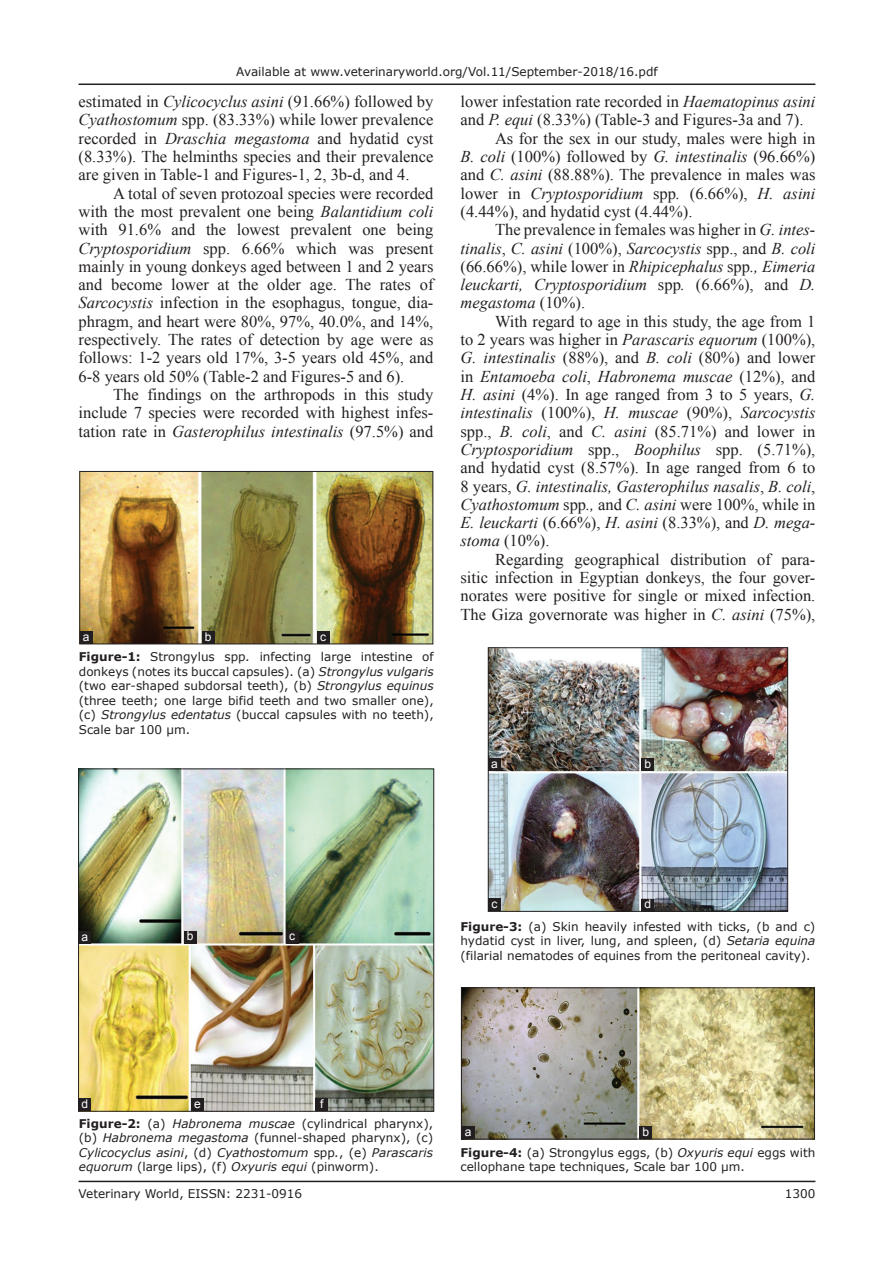
<style>
.page{position:relative;width:894px;height:1263px;background:#fff}
.page>*{position:absolute;margin:0;border:0;box-sizing:border-box;transform-origin:0 0}
.TX{font:16.5px/18.3px "Times New Roman";color:#231f20;text-align:justify}
.TX-2{font:italic 16.5px/18.3px "Times New Roman";color:#231f20;text-align:justify}
.FGC{font:12px/14.5px "Verdana";color:#231f20;text-align:justify}
.FGC-2{font:italic 12px/14.5px "Verdana";color:#231f20;text-align:justify}
.RF{font:12px "Verdana";color:#231f20}
.LABEL{font:12px "Arial";color:#fff}
.s1{font-style:italic}
.s2{font-style:normal}
.s3{font-weight:700}
.s4{font-weight:700;font-style:normal}
</style>
<div class="page">
<hr style="left:78px;top:1180px;width:737px;height:2px;background:#231f20">
<hr style="left:78px;top:83px;width:737px;height:2px;background:#231f20">
<img style="left:81px;top:473px;width:350px;height:169px">
<div style="left:79px;top:471px;width:354px;height:173px;border:1px solid #231f20"></div>
<img style="left:80px;top:770px;width:352px;height:339px">
<div style="left:78px;top:768px;width:356px;height:343px;border:1px solid #231f20"></div>
<img style="left:490px;top:649px;width:295px;height:260px">
<div style="left:488px;top:647px;width:299px;height:264px;border:1px solid #231f20"></div>
<img style="left:463px;top:989px;width:349px;height:148px">
<div style="left:461px;top:987px;width:353px;height:152px;border:1px solid #231f20"></div>
<div style="left:80px;top:631px;width:12px;height:13px;background:#231f20"></div>
<div style="left:202px;top:631px;width:12px;height:13px;background:#231f20"></div>
<div style="left:316px;top:631px;width:13px;height:13px;background:#231f20"></div>
<div style="left:78px;top:931px;width:13px;height:13px;background:#231f20"></div>
<div style="left:184px;top:930px;width:12px;height:13px;background:#231f20"></div>
<div style="left:285px;top:930px;width:13px;height:13px;background:#231f20"></div>
<div style="left:78px;top:1098px;width:13px;height:13px;background:#231f20"></div>
<div style="left:191px;top:1098px;width:13px;height:13px;background:#231f20"></div>
<div style="left:315px;top:1098px;width:13px;height:13px;background:#231f20"></div>
<div style="left:488px;top:758px;width:13px;height:13px;background:#231f20"></div>
<div style="left:641px;top:758px;width:13px;height:13px;background:#231f20"></div>
<div style="left:488px;top:898px;width:12px;height:13px;background:#231f20"></div>
<div style="left:641px;top:898px;width:13px;height:13px;background:#231f20"></div>
<div style="left:461px;top:1126px;width:13px;height:13px;background:#231f20"></div>
<div style="left:639px;top:1126px;width:13px;height:13px;background:#231f20"></div>
<p class="FGC" style="left:236px;top:64px;width:423px">Available at www.veterinaryworld.org/Vol.11/September-2018/16.pdf</p>
<p class="TX" style="left:78px;top:92px;width:356px">estimated in <span class="s1">Cylicocyclus asini</span> (91.66%) followed by <span class="s1">Cyathostomum</span> spp. (83.33%) while lower prevalence recorded in <span class="s1">Draschia megastoma</span> and hydatid cyst (8.33%). The helminths species and their prevalence are given in Table-1 and Figures-1, 2, 3b-d, and 4.</p>
<p class="TX" style="left:78px;top:184px;width:356px;text-indent:34px">A total of seven protozoal species were recorded with the most prevalent one being <span class="s1">Balantidium coli </span>with 91.6% and the lowest prevalent one being <span class="s1">Cryptosporidium</span> spp. 6.66% which was present mainly in young donkeys aged between 1 and 2 years and become lower at the older age. The rates of <span class="s1">Sarcocystis</span> infection in the esophagus, tongue, dia&shy;phragm, and heart were 80%, 97%, 40.0%, and 14%, respectively. The rates of detection by age were as follows: 1-2 years old 17%, 3-5 years old 45%, and 6-8 years old 50% (Table-2 and Figures-5 and 6).</p>
<p class="TX" style="left:78px;top:385px;width:356px;text-indent:34px">The findings on the arthropods in this study include 7 species were recorded with highest infes&shy;tation rate in <span class="s1">Gasterophilus intestinalis</span> (97.5%) and</p>
<p class="TX" style="left:460px;top:92px;width:356px">lower infestation rate recorded in <span class="s1">Haematopinus asini </span>and <span class="s1">P. equi</span> (8.33%) (Table-3 and Figures-3a and 7).</p>
<p class="TX" style="left:460px;top:129px;width:356px;text-indent:34px">As for the sex in our study, males were high in <span class="s1">B. coli</span> (100%) followed by <span class="s1">G. intestinalis</span> (96.66%) and <span class="s1">C. asini</span> (88.88%). The prevalence in males was lower in <span class="s1">Cryptosporidium</span> spp<span class="s1">.</span> (6.66%), <span class="s1">H. asini </span>(4.44%), and hydatid cyst (4.44%).</p>
<p class="TX-2" style="left:460px;top:220px;width:356px;text-indent:35px"><span class="s2">The prevalence in females was higher in</span> G. intes&shy;tinalis<span class="s2">,</span> C. asini <span class="s2">(100%),</span> Sarcocystis <span class="s2">spp., and</span> B. coli <span class="s2">(66.66%), while lower in</span> Rhipicephalus <span class="s2">spp</span>., Eimeria leuckarti, Cryptosporidium <span class="s2">spp</span>. <span class="s2">(6.66%), and</span> D. megastoma <span class="s2">(10%).</span></p>
<p class="TX" style="left:460px;top:312px;width:356px;text-indent:34px">With regard to age in this study, the age from 1 to 2 years was higher in <span class="s1">Parascaris equorum</span> (100%), <span class="s1">G. intestinalis</span> (88%), and <span class="s1">B. coli</span> (80%) and lower in <span class="s1">Entamoeba coli</span>, <span class="s1">Habronema muscae</span> (12%), and <span class="s1">H. asini</span> (4%). In age ranged from 3 to 5 years, <span class="s1">G. intestinalis</span> (100%), <span class="s1">H. muscae</span> (90%), <span class="s1">Sarcocystis </span>spp., <span class="s1">B. coli</span>, and <span class="s1">C. asini</span> (85.71%) and lower in <span class="s1">Cryptosporidium</span> spp., <span class="s1">Boophilus</span> spp. (5.71%), and hydatid cyst (8.57%). In age ranged from 6 to 8 years, <span class="s1">G. intestinalis, Gasterophilus nasalis</span>, <span class="s1">B. coli</span>, <span class="s1">Cyathostomum</span> spp<span class="s1">.,</span> and <span class="s1">C. asini</span> were 100%, while in <span class="s1">E. leuckarti</span> (6.66%), <span class="s1">H. asini</span> (8.33%), and <span class="s1">D. mega&shy;stoma</span> (10%).</p>
<p class="TX" style="left:460px;top:550px;width:356px;text-indent:34px">Regarding geographical distribution of para&shy;sitic infection in Egyptian donkeys, the four gover&shy;norates were positive for single or mixed infection.<br>The Giza governorate was higher in <span class="s1">C. asini</span> (75%),</p>
<p class="LABEL" style="left:83px;top:629px;width:8px">a</p>
<p class="LABEL" style="left:205px;top:629px;width:8px">b</p>
<p class="LABEL" style="left:320px;top:629px;width:7px">c</p>
<p class="FGC" style="left:79px;top:649px;width:356px"><span class="s3">Figure-1:</span> Strongylus spp<span class="s1">.</span> infecting large intestine of donkeys (notes its buccal capsules). (a) <span class="s1">Strongylus vulgaris </span>(two ear-shaped subdorsal teeth), (b) <span class="s1">Strongylus equinus </span>(three teeth; one large bifid teeth and two smaller one), (c) <span class="s1">Strongylus edentatus</span> (buccal capsules with no teeth), Scale bar 100 μm.</p>
<p class="LABEL" style="left:491px;top:756px;width:8px">a</p>
<p class="LABEL" style="left:644px;top:756px;width:8px">b</p>
<p class="LABEL" style="left:82px;top:928px;width:8px">a</p>
<p class="LABEL" style="left:187px;top:928px;width:8px">b</p>
<p class="LABEL" style="left:289px;top:928px;width:7px">c</p>
<p class="LABEL" style="left:491px;top:896px;width:7px">c</p>
<p class="LABEL" style="left:644px;top:896px;width:8px">d</p>
<p class="FGC" style="left:460px;top:919px;width:356px"><span class="s3">Figure-3:</span> (a) Skin heavily infested with ticks, (b and c) hydatid cyst in liver, lung, and spleen, (d) <span class="s1">Setaria equina </span>(filarial nematodes of equines from the peritoneal cavity).</p>
<p class="LABEL" style="left:82px;top:1096px;width:8px">d</p>
<p class="LABEL" style="left:194px;top:1096px;width:8px">e</p>
<p class="LABEL" style="left:320px;top:1096px;width:5px">f</p>
<p class="FGC-2" style="left:79px;top:1115px;width:356px"><span class="s4">Figure-2:</span> <span class="s2">(a)</span> Habronema muscae <span class="s2">(cylindrical pharynx), (b)</span> Habronema megastoma <span class="s2">(funnel-shaped pharynx), (c)<br></span>Cylicocyclus asini<span class="s2">, (d)</span> Cyathostomum <span class="s2">spp</span>.<span class="s2">, (e)</span> Parascaris equorum <span class="s2">(large lips), (f)</span> Oxyuris equi <span class="s2">(pinworm).</span></p>
<p class="LABEL" style="left:464px;top:1123px;width:8px">a</p>
<p class="LABEL" style="left:642px;top:1123px;width:8px">b</p>
<p class="FGC" style="left:460px;top:1145px;width:356px"><span class="s3">Figure-4:</span> (a) Strongylus eggs, (b) <span class="s1">Oxyuris equi</span> eggs with cellophane tape techniques, Scale bar 100 μm.</p>
<p class="RF" style="left:78px;top:1185px;width:225px">Veterinary World, EISSN: 2231-0916</p>
<p class="RF" style="left:784px;top:1185px;width:32px">1300</p>
</div>
